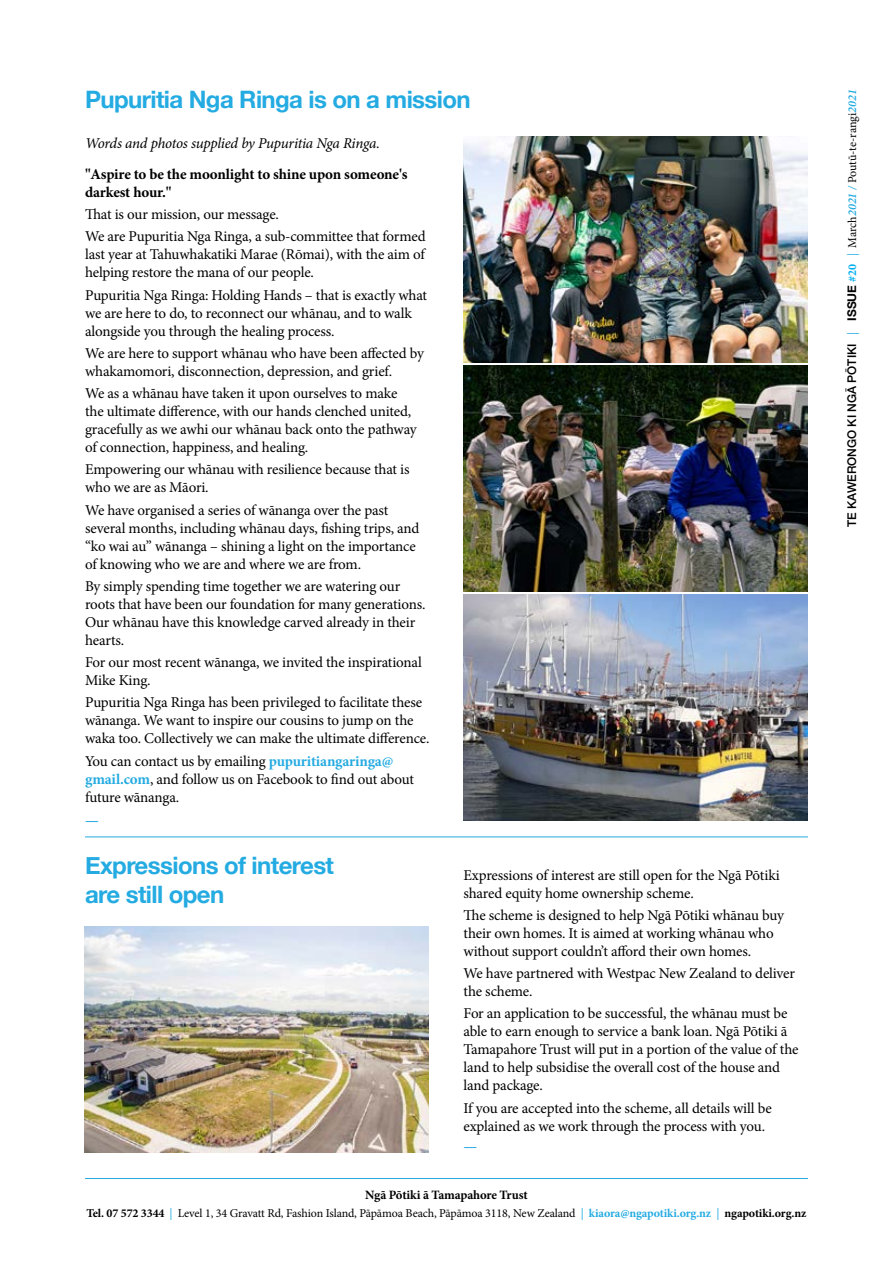
<style>
.page{position:relative;width:893px;height:1263px;background:#fff}
.page>*{position:absolute;margin:0;border:0;box-sizing:border-box;transform-origin:0 0}
.t1{font:700 24px/28.8px "Helvetica Neue";letter-spacing:-.025em;color:#24abe2}
.t2{font:15px/18px "Minion Pro";letter-spacing:-.015em;color:#000}
.t3{font:700 15px/18px "Minion Pro";letter-spacing:-.01em;color:#000}
.t4{font:italic 15px "Minion Pro";letter-spacing:-.02em;color:#000}
.t5{font:700 15px "Minion Pro";color:#28aae1}
.t6{font:700 12.75px "Minion Pro";letter-spacing:-.015em;color:#000}
.t7{font:12px "Minion Pro";letter-spacing:-.015em;color:#000}
.t8{font:500 12px "Helvetica Neue";color:#000}
.s1{font-weight:700;color:#24abe2}
.s2{font-weight:700}
.s3{color:#24abe2}
.s4{font-family:"Minion Pro";font-weight:400;color:#24abe2}
.s5{font-family:"Minion Pro";font-weight:700;color:#00aeef}
.s6{font-family:"Minion Pro";font-weight:400}
.s7{font-family:"Minion Pro";font-weight:600;font-style:italic;color:#24abe2}
</style>
<div class="page">
<hr style="left:85px;top:1178px;width:723px;height:1px;background:#24abe2">
<img style="left:463px;top:137px;width:345px;height:226px">
<img style="left:463px;top:366px;width:345px;height:226px">
<img style="left:463px;top:595px;width:345px;height:226px">
<img style="left:84px;top:927px;width:345px;height:225px">
<hr style="left:85px;top:837px;width:723px;height:1px;background:#24abe2">
<h1 class="t1" style="left:85px;top:86px;width:387px">Pupuritia Nga Ringa is on a mission</h1>
<p class="t4" style="left:85px;top:133px;width:296px">Words and photos supplied by Pupuritia Nga Ringa.</p>
<p class="t3" style="left:85px;top:165px;width:324px">"Aspire to be the moonlight to shine upon someone's darkest hour."</p>
<p class="t2" style="left:85px;top:203px;width:342px;line-height:22.2px">That is our mission, our message.<br>We are Pupuritia Nga Ringa, a sub-committee that formed</p>
<p class="t2" style="left:85px;top:246px;width:341px">last year at Tahuwhakatiki Marae (Rōmai), with the aim of helping restore the mana of our people.</p>
<p class="t2" style="left:85px;top:286px;width:344px">Pupuritia Nga Ringa: Holding Hands – that is exactly what we are here to do, to reconnect our whānau, and to walk alongside you through the healing process.</p>
<p class="t2" style="left:85px;top:344px;width:340px">We are here to support whānau who have been affected by whakamomori, disconnection, depression, and grief.</p>
<p class="t2" style="left:85px;top:384px;width:333px">We as a whānau have taken it upon ourselves to make the ultimate difference, with our hands clenched united, gracefully as we awhi our whānau back onto the pathway of connection, happiness, and healing.</p>
<p class="t2" style="left:85px;top:461px;width:326px">Empowering our whānau with resilience because that is who we are as Māori.</p>
<p class="t2" style="left:85px;top:501px;width:336px">We have organised a series of wānanga over the past several months, including whānau days, fishing trips, and “ko wai au” wānanga – shining a light on the importance of knowing who we are and where we are from.</p>
<p class="t2" style="left:85px;top:577px;width:342px">By simply spending time together we are watering our roots that have been our foundation for many generations.<br>Our whānau have this knowledge carved already in their hearts.</p>
<p class="t2" style="left:85px;top:653px;width:338px">For our most recent wānanga, we invited the inspirational<br>Mike King.</p>
<p class="t2" style="left:85px;top:694px;width:346px">Pupuritia Nga Ringa has been privileged to facilitate these wānanga. We want to inspire our cousins to jump on the waka too. Collectively we can make the ultimate difference.</p>
<p class="t2" style="left:85px;top:752px;width:330px">You can contact us by emailing <span class="s1">pupuritiangaringa@ gmail.com</span>, and follow us on Facebook to find out about future wānanga.</p>
<p class="t5" style="left:85px;top:809px;width:15px">—</p>
<h1 class="t1" style="left:85px;top:852px;width:251px">Expressions of interest are still open</h1>
<p class="t2" style="left:463px;top:866px;width:318px">Expressions of interest are still open for the Ngā Pōtiki shared equity home ownership scheme.</p>
<p class="t2" style="left:463px;top:906px;width:322px">The scheme is designed to help Ngā Pōtiki whānau buy their own homes. It is aimed at working whānau who without support couldn’t afford their own homes.</p>
<p class="t2" style="left:463px;top:964px;width:333px">We have partnered with Westpac New Zealand to deliver the scheme.</p>
<p class="t2" style="left:463px;top:1005px;width:337px">For an application to be successful, the whānau must be able to earn enough to service a bank loan. Ngā Pōtiki ā Tamapahore Trust will put in a portion of the value of the land to help subsidise the overall cost of the house and land package.</p>
<p class="t2" style="left:463px;top:1099px;width:310px">If you are accepted into the scheme, all details will be explained as we work through the process with you.</p>
<p class="t5" style="left:463px;top:1136px;width:15px">—</p>
<p class="t6" style="left:365px;top:1186px;width:164px">Ngā Pōtiki ā Tamapahore Trust</p>
<p class="t7" style="left:87px;top:1205px;width:721px"><span class="s2">Tel. 07 572 3344</span> <span class="s3">|</span> Level 1, 34 Gravatt Rd, Fashion Island, Pāpāmoa Beach, Pāpāmoa 3118, New Zealand <span class="s3">|</span> <span class="s1">kiaora@ngapotiki.org.nz</span> <span class="s3">|</span> <span class="s2">ngapotiki.org.nz</span></p>
<p class="t8" style="left:842px;top:527px;width:439px;rotate:-90deg">TE KAWERONGO KI NGĀ PŌTIKI <span class="s4">|</span> <span class="s2">ISSUE</span> <span class="s5">#20</span> <span class="s4">|</span> <span class="s6">March</span><span class="s7">2021 /</span> <span class="s6">Poutū-te-rangi</span><span class="s7">2021</span></p>
</div>
